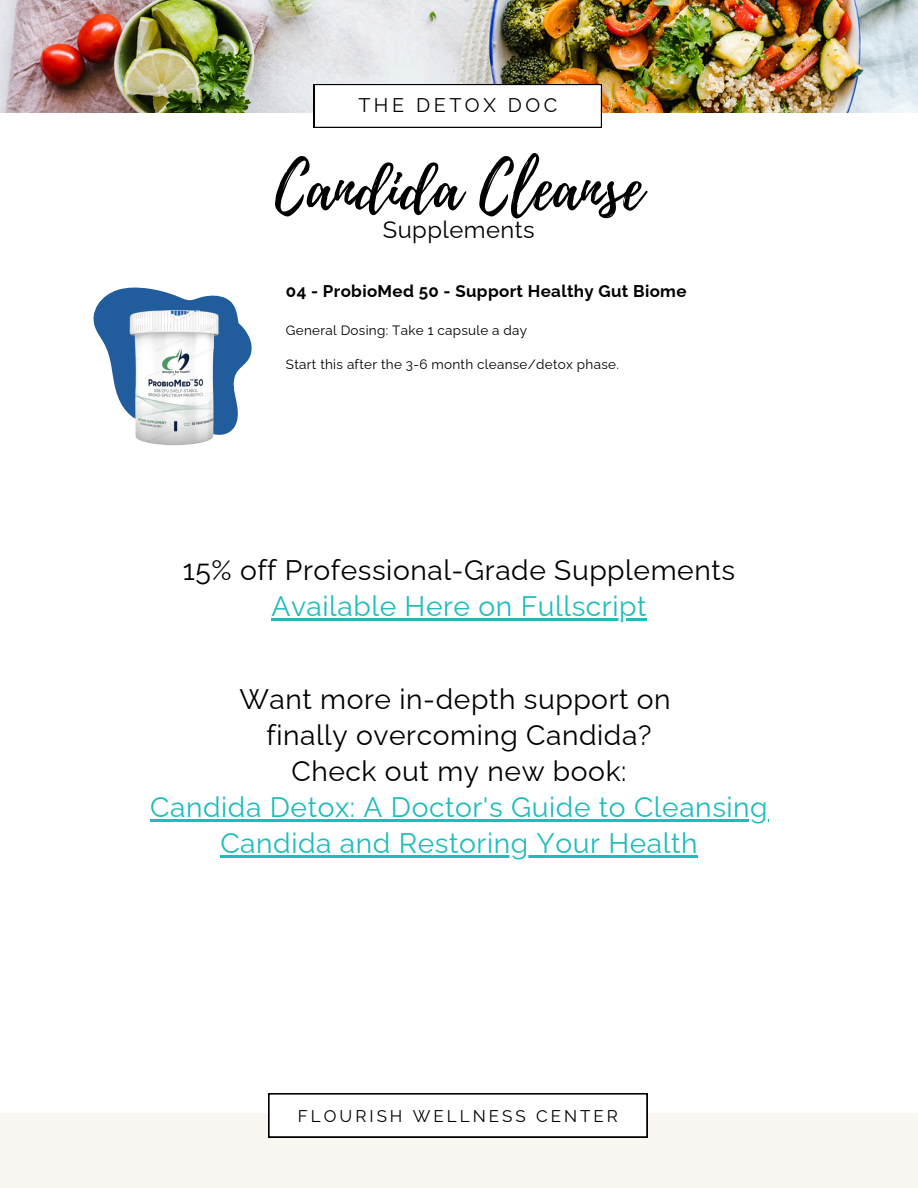
<style>
.page{position:relative;width:918px;height:1188px;background:#fff}
.page>*{position:absolute;margin:0;border:0;box-sizing:border-box;transform-origin:0 0}
.t1{font:63.45px "Playlist Script";color:#000}
.t2{font:28.2px/36px "Raleway";letter-spacing:.02em;color:#000;text-align:center}
.t3{font:28.2px/36px "Raleway";letter-spacing:.02em;color:#1fbcbb;text-align:center}
.t4{font:23.7px "Raleway";letter-spacing:.02em;color:#000}
.t5{font:19.8px "Raleway";letter-spacing:.18em;color:#000}
.t6{font:700 16.95px "Raleway";letter-spacing:.02em;color:#000}
.t7{font:16.95px "Raleway";letter-spacing:.18em;color:#000}
.t8{font:13.5px "Raleway";letter-spacing:.02em;color:#000}
</style>
<div class="page">
<div style="left:0;top:1113px;width:918px;height:75px;background:#faf6f1"></div>
<img style="left:0;top:0;width:918px;height:113px">
<svg style="left:314px;top:84px;width:288px;height:44px"></svg>
<svg style="left:269px;top:1093px;width:378px;height:44px"></svg>
<svg style="left:93px;top:287px;width:159px;height:147px"></svg>
<img style="left:113px;top:302px;width:113px;height:144px">
<hr style="left:271px;top:618px;width:376px;height:2px;background:#1fbcbb">
<hr style="left:150px;top:819px;width:618px;height:2px;background:#1fbcbb">
<hr style="left:220px;top:855px;width:478px;height:2px;background:#1fbcbb">
<h4 class="t5" style="left:358px;top:94px;width:201px">THE DETOX DOC</h4>
<h3 class="t1" style="left:275px;top:142px;width:369px">Candida Cleanse</h3>
<p class="t4" style="left:383px;top:216px;width:153px">Supplements</p>
<p class="t6" style="left:286px;top:282px;width:402px">04 - ProbioMed 50 - Support Healthy Gut Biome</p>
<h6 class="t8" style="left:286px;top:323px;width:243px">General Dosing: Take 1 capsule a day</h6>
<p class="t8" style="left:286px;top:356px;width:334px">Start this after the 3-6 month cleanse/detox phase.</p>
<h2 class="t2" style="left:183px;top:552px;width:554px">15% off Professional-Grade Supplements</h2>
<h2 class="t3" style="left:271px;top:588px;width:377px">Available Here on Fullscript</h2>
<h5 class="t2" style="left:239px;top:681px;width:433px">Want more in-depth support on finally overcoming Candida?<br>Check out my new book:</h5>
<p class="t3" style="left:150px;top:789px;width:619px">Candida Detox: A Doctor's Guide to Cleansing<br>Candida and Restoring Your Health</p>
<h1 class="t7" style="left:298px;top:1106px;width:322px">FLOURISH WELLNESS CENTER</h1>
</div>
